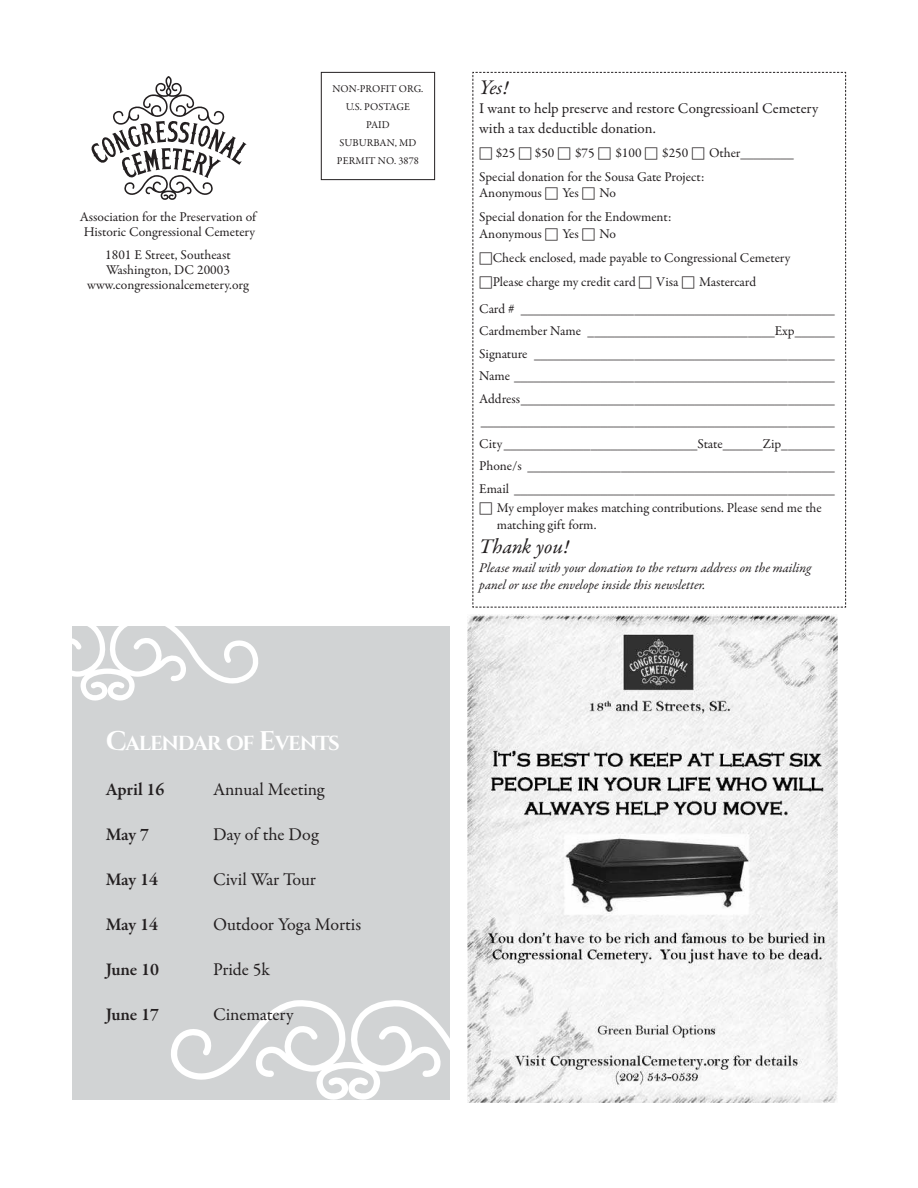
<style>
.page{position:relative;width:918px;height:1188px;background:#fff}
.page>*{position:absolute;margin:0;border:0;box-sizing:border-box;transform-origin:0 0}
.t1{font:italic 21px "Garamond Premr Pro";letter-spacing:-.005em;color:#231f20}
.t2{font:700 20.25px "Cinzel";letter-spacing:-.06em;color:#fff}
.t3{font:18px "Garamond Premr Pro";letter-spacing:-.005em;color:#231f20}
.t4{font:600 18px "Garamond Premr Pro";letter-spacing:-.01em;color:#231f20}
.t5{font:15px/19.5px "Garamond Premr Pro";color:#231f20}
.t6{font:13.5px/22.5px "Garamond Premr Pro";color:#231f20}
.t7{font:italic 13.5px/16.5px "Garamond Premr Pro";color:#231f20}
.t8{font:10.5px/18px "Garamond Premr Pro";letter-spacing:.01em;color:#231f20;text-align:center}
.s1{font-family:"Universal Newswith Comm Pi"}
.s2{font-size:27px}
</style>
<div class="page">
<svg style="left:91px;top:76px;width:155px;height:124px"></svg>
<div style="left:321px;top:72px;width:114px;height:108px;border:1px solid #231f20"></div>
<div style="left:72px;top:626px;width:378px;height:474px;background:#d1d3d4"></div>
<svg style="left:171px;top:1000px;width:279px;height:100px"></svg>
<svg style="left:72px;top:626px;width:186px;height:75px"></svg>
<img style="left:467px;top:615px;width:370px;height:487px">
<svg style="left:472px;top:72px;width:374px;height:536px"></svg>
<p class="t6" style="left:80px;top:211px;width:178px;line-height:15px">Association for the Preservation of<br>Historic Congressional Cemetery</p>
<p class="t6" style="left:87px;top:248px;width:163px;line-height:15px;text-align:center">1801 E Street, Southeast<br>Washington, DC 20003 www.congressionalcemetery.org</p>
<p class="t8" style="left:332px;top:81px;width:92px">NON-PROFIT ORG.<br>U.S. POSTAGE<br>PAID<br>SUBURBAN, MD<br>PERMIT NO. 3878</p>
<h1 class="t1" style="left:479px;top:79px;width:31px">Yes!</h1>
<p class="t5" style="left:479px;top:100px;width:341px">I want to help preserve and restore Congressioanl Cemetery with a tax deductible donation.</p>
<p class="t6" style="left:479px;top:142px;width:316px;line-height:24px"><span class="s1">□</span> $25 <span class="s1">□</span> $50 <span class="s1">□</span> $75 <span class="s1">□</span> $100 <span class="s1">□</span> $250 <span class="s1">□</span> Other________<br>Special donation for the Sousa Gate Project:</p>
<p class="t6" style="left:479px;top:183px;width:194px;line-height:24px">Anonymous <span class="s1">□</span> Yes <span class="s1">□</span> No<br>Special donation for the Endowment:</p>
<p class="t6" style="left:479px;top:224px;width:138px">Anonymous <span class="s1">□</span> Yes <span class="s1">□</span> No</p>
<p class="t6" style="left:479px;top:248px;width:313px"><span class="s1">□</span>Check enclosed, made payable to Congressional Cemetery</p>
<p class="t6" style="left:479px;top:270px;width:357px;line-height:27px"><span class="s1">□</span>Please charge my credit card <span class="s1">□</span> Visa <span class="s1">□</span> Mastercard<br>Card # _______________________________________________</p>
<p class="t6" style="left:479px;top:321px;width:357px;text-align:justify">Cardmember Name ____________________________Exp______ Signature _____________________________________________ Name ________________________________________________ Address_______________________________________________ _____________________________________________________ City_____________________________State______Zip________ Phone/s ______________________________________________ Email ________________________________________________</p>
<p class="t6" style="left:497px;top:501px;width:326px;line-height:16.5px;text-indent:-18px"><span class="s1">□</span> My employer makes matching contributions. Please send me the matching gift form.</p>
<h1 class="t1" style="left:479px;top:538px;width:91px">Thank you!</h1>
<p class="t7" style="left:479px;top:561px;width:334px">Please mail with your donation to the return address on the mailing panel or use the envelope inside this newsletter.</p>
<h2 class="t2" style="left:106px;top:731px;width:236px"><span class="s2">C</span>ALENDAR OF <span class="s2">E</span>VENTS</h2>
<h3 class="t4" style="left:106px;top:782px;width:60px">April 16</h3>
<h3 class="t3" style="left:213px;top:782px;width:113px">Annual Meeting</h3>
<h3 class="t4" style="left:106px;top:827px;width:45px">May 7</h3>
<h3 class="t3" style="left:213px;top:827px;width:107px">Day of the Dog</h3>
<h3 class="t4" style="left:106px;top:872px;width:54px">May 14</h3>
<h3 class="t3" style="left:213px;top:872px;width:105px">Civil War Tour</h3>
<h3 class="t4" style="left:106px;top:917px;width:54px">May 14</h3>
<h3 class="t3" style="left:213px;top:917px;width:150px">Outdoor Yoga Mortis</h3>
<h3 class="t4" style="left:106px;top:962px;width:55px">June 10</h3>
<h3 class="t3" style="left:213px;top:962px;width:59px">Pride 5k</h3>
<h3 class="t4" style="left:106px;top:1007px;width:55px">June 17</h3>
<h3 class="t3" style="left:213px;top:1007px;width:82px">Cinematery</h3>
</div>
